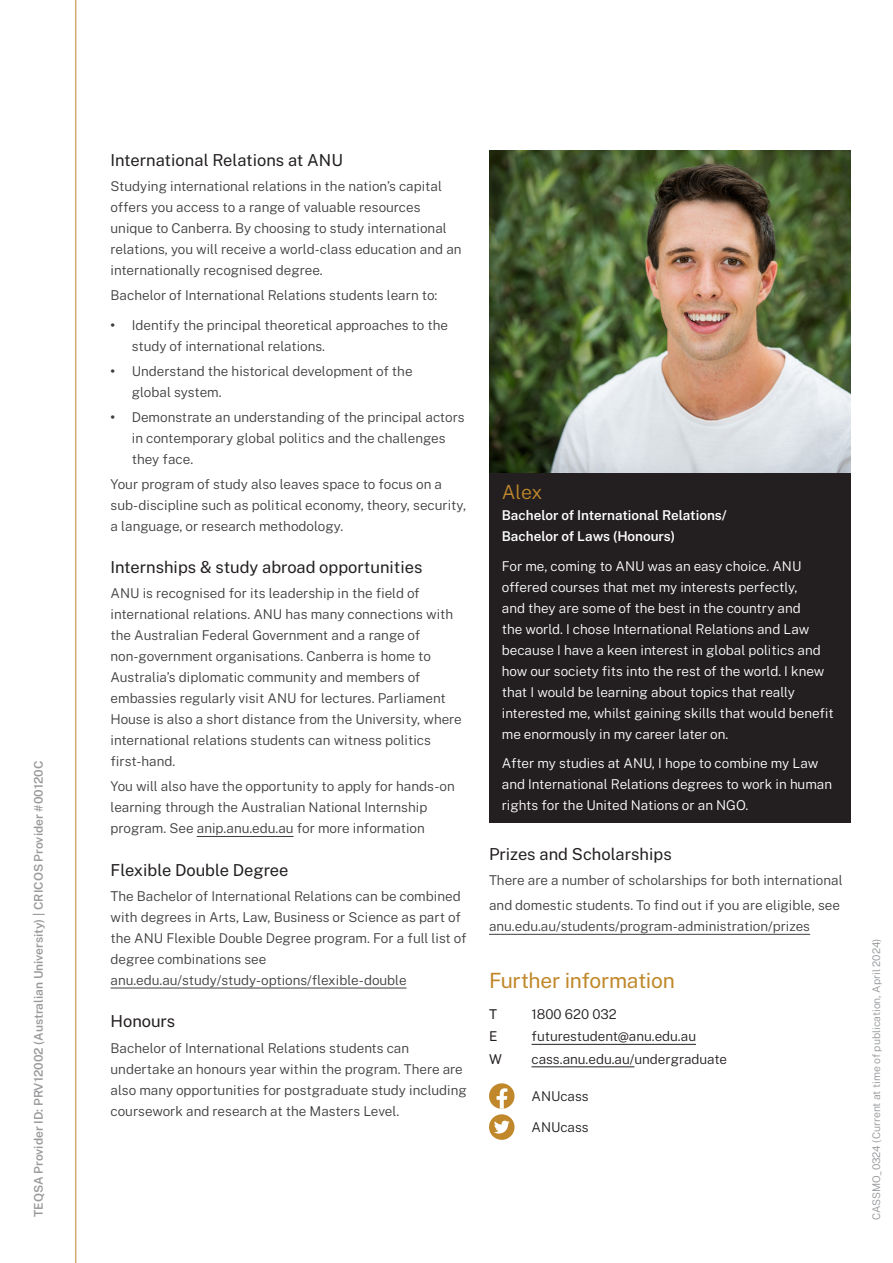
<style>
.page{position:relative;width:893px;height:1263px;background:#fff}
.page>*{position:absolute;margin:0;border:0;box-sizing:border-box;transform-origin:0 0}
.More_information{font:21px "Public Sans";letter-spacing:-.015em;color:#c0882b}
._11_14_Regular__Area__WHITE{font:300 19.5px "Public Sans";color:#c0882b}
._11_14_Regular__Area__BLACK__subheading{font:16.5px "Public Sans";color:#231f20}
.Bodycopy_9_14{font:300 13.5px/21px "Public Sans";color:#3e3e3f}
.Bodycopy_9_14-2{font:300 13.5px/21px "Public Sans";color:#fff}
.t1{font:300 13.5px "Public Sans";color:#231f20}
.Bodycopy_9_14-3{font:600 13.5px/21px "Public Sans";color:#fff}
.t2{font:13.5px "Public Sans";color:#231f20}
.t3{font:600 12px "Public Sans";color:#6c6d70}
.CRICOS{font:300 10.5px "Public Sans";color:#939598}
.s1{font-weight:700}
</style>
<div class="page">
<hr style="left:197px;top:836px;width:97px;height:1px;background:#3e3e3f">
<hr style="left:111px;top:988px;width:295px;height:1px;background:#3e3e3f">
<hr style="left:489px;top:934px;width:321px;height:1px;background:#3e3e3f">
<hr style="left:531px;top:1044px;width:165px;height:1px;background:#231f20">
<hr style="left:531px;top:1066px;width:103px;height:1px;background:#231f20">
<svg style="left:489px;top:1083px;width:25px;height:57px"></svg>
<div style="left:489px;top:150px;width:361px;height:673px;background:#231f20"></div>
<img style="left:489px;top:150px;width:361px;height:322px">
<hr style="left:75px;top:0;width:1px;height:1263px;background:#c0882b">
<p class="t3" style="left:30px;top:1217px;width:457px;rotate:-90deg">TEQSA Provider ID: PRV12002 (Australian University) | CRICOS Provider #00120C</p>
<p class="_11_14_Regular__Area__BLACK__subheading" style="left:111px;top:148px;width:234px">International Relations at ANU</p>
<p class="Bodycopy_9_14" style="left:111px;top:175px;width:353px">Studying international relations in the nation’s capital offers you access to a range of valuable resources unique to Canberra. By choosing to study international relations, you will receive a world-class education and an internationally recognised degree.</p>
<p class="Bodycopy_9_14" style="left:111px;top:284px;width:328px">Bachelor of International Relations students learn to:</p>
<p class="Bodycopy_9_14" style="left:132px;top:314px;width:318px;text-indent:-21px"><span class="s1">•</span> Identify the principal theoretical approaches to the study of international relations.</p>
<p class="Bodycopy_9_14" style="left:132px;top:360px;width:282px;text-indent:-21px"><span class="s1">•</span> Understand the historical development of the global system.</p>
<p class="Bodycopy_9_14" style="left:132px;top:406px;width:334px;text-indent:-21px"><span class="s1">•</span> Demonstrate an understanding of the principal actors in contemporary global politics and the challenges they face.</p>
<p class="Bodycopy_9_14" style="left:111px;top:472px;width:357px">Your program of study also leaves space to focus on a sub-discipline such as political economy, theory, security, a language, or research methodology.</p>
<p class="_11_14_Regular__Area__BLACK__subheading" style="left:111px;top:555px;width:313px">Internships &amp; study abroad opportunities</p>
<p class="Bodycopy_9_14" style="left:111px;top:582px;width:353px">ANU is recognised for its leadership in the field of international relations. ANU has many connections with the Australian Federal Government and a range of non-government organisations. Canberra is home to Australia’s diplomatic community and members of embassies regularly visit ANU for lectures. Parliament House is also a short distance from the University, where international relations students can witness politics first-hand.</p>
<p class="Bodycopy_9_14" style="left:111px;top:775px;width:346px">You will also have the opportunity to apply for hands-on learning through the Australian National Internship program. See anip.anu.edu.au for more information</p>
<p class="_11_14_Regular__Area__BLACK__subheading" style="left:111px;top:858px;width:179px">Flexible Double Degree</p>
<p class="Bodycopy_9_14" style="left:111px;top:885px;width:358px">The Bachelor of International Relations can be combined with degrees in Arts, Law, Business or Science as part of the ANU Flexible Double Degree program. For a full list of degree combinations see anu.edu.au/study/study-options/flexible-double</p>
<p class="_11_14_Regular__Area__BLACK__subheading" style="left:111px;top:1009px;width:66px">Honours</p>
<p class="Bodycopy_9_14" style="left:111px;top:1036px;width:358px">Bachelor of International Relations students can undertake an honours year within the program. There are also many opportunities for postgraduate study including coursework and research at the Masters Level.</p>
<p class="_11_14_Regular__Area__WHITE" style="left:502px;top:478px;width:42px">Alex</p>
<p class="Bodycopy_9_14-3" style="left:502px;top:504px;width:227px">Bachelor of International Relations/<br>Bachelor of Laws (Honours)</p>
<p class="Bodycopy_9_14-2" style="left:502px;top:554px;width:333px">For me, coming to ANU was an easy choice. ANU offered courses that met my interests perfectly,<br>and they are some of the best in the country and<br>the world. I chose International Relations and Law because I have a keen interest in global politics and how our society fits into the rest of the world. I knew that I would be learning about topics that really interested me, whilst gaining skills that would benefit me enormously in my career later on.</p>
<p class="Bodycopy_9_14-2" style="left:502px;top:752px;width:332px">After my studies at ANU, I hope to combine my Law and International Relations degrees to work in human rights for the United Nations or an NGO.</p>
<p class="_11_14_Regular__Area__BLACK__subheading" style="left:489px;top:842px;width:184px">Prizes and Scholarships</p>
<p class="Bodycopy_9_14" style="left:489px;top:869px;width:355px">There are a number of scholarships for both international</p>
<p class="Bodycopy_9_14" style="left:489px;top:894px;width:352px">and domestic students. To find out if you are eligible, see anu.edu.au/students/program-administration/prizes</p>
<p class="More_information" style="left:489px;top:965px;width:187px">Further information</p>
<p class="t2" style="left:489px;top:1004px;width:10px">T</p>
<p class="t1" style="left:531px;top:1004px;width:87px">1800 620 032</p>
<p class="t2" style="left:489px;top:1027px;width:10px">E</p>
<p class="t1" style="left:531px;top:1027px;width:166px">futurestudent@anu.edu.au</p>
<p class="t2" style="left:489px;top:1049px;width:14px">W</p>
<p class="t1" style="left:531px;top:1049px;width:197px">cass.anu.edu.au/undergraduate</p>
<p class="t1" style="left:531px;top:1087px;width:59px">ANUcass</p>
<p class="t1" style="left:531px;top:1118px;width:59px">ANUcass</p>
<p class="CRICOS" style="left:869px;top:1220px;width:284px;rotate:-90deg">CASSMO_0324 (Current at time of publication, April 2024)</p>
</div>
